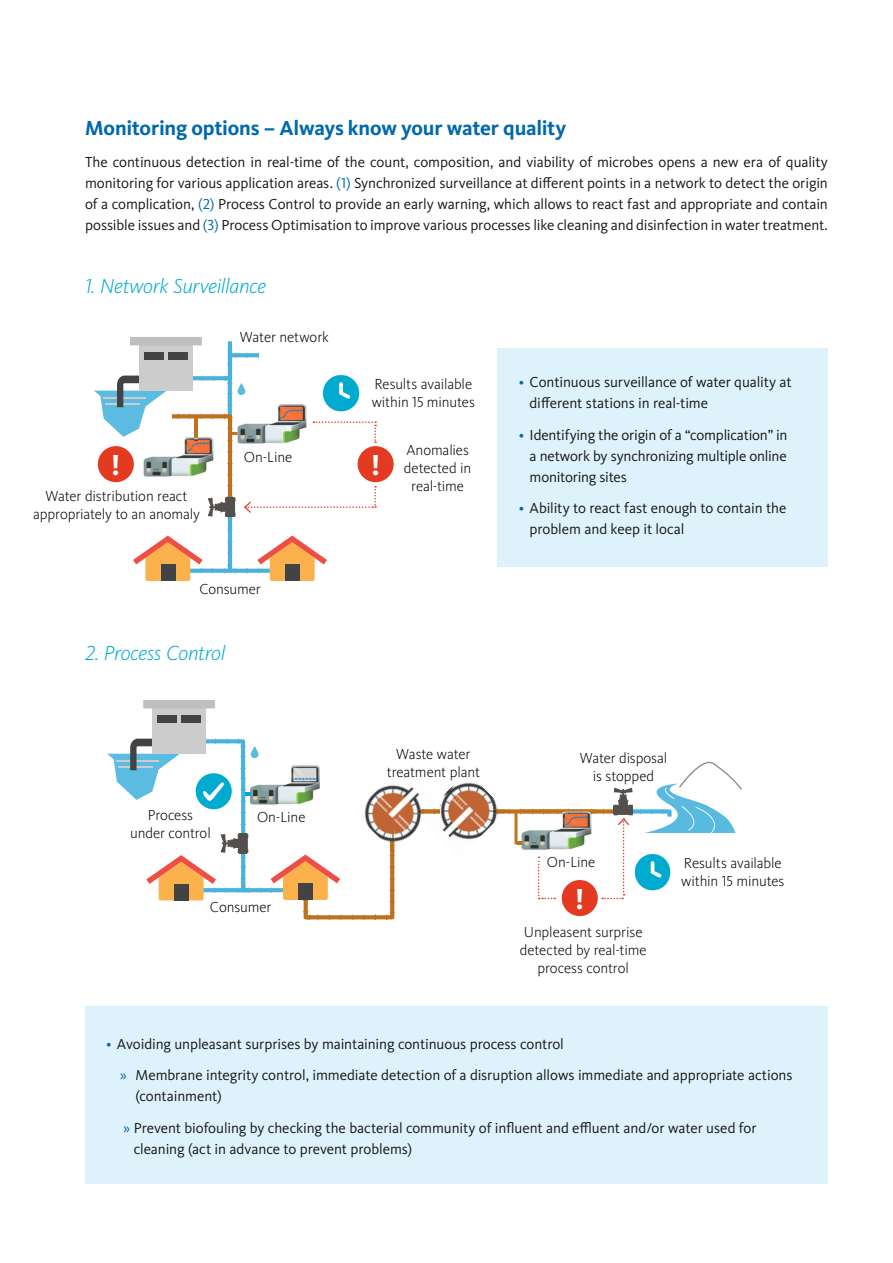
<style>
.page{position:relative;width:893px;height:1263px;background:#fff}
.page>*{position:absolute;margin:0;border:0;box-sizing:border-box;transform-origin:0 0}
.t1{font:700 30px "Kievit Pro";color:#fff}
.t2{font:700 21px "Kievit Pro";letter-spacing:-.01em;color:#0069ad}
.t3{font:italic 300 21px "Kievit Pro";letter-spacing:-.015em;color:#00abd0}
.t4{font:15px/21px "Kievit Pro";letter-spacing:-.01em;color:#151616}
.t5{font:300 15px/18px "Kievit Pro";letter-spacing:-.01em;color:#010206;text-align:center}
.s1{color:#0069ad}
.s2{color:#0068ab}
.s3{color:#0069b1}
.s4{color:#0068b0}
</style>
<div class="page">
<div style="left:153px;top:708px;width:53px;height:46px;background:#cccccd"></div>
<div style="left:143px;top:700px;width:72px;height:8px;background:#bebfbe"></div>
<div style="left:181px;top:715px;width:20px;height:7px;background:#424344"></div>
<div style="left:158px;top:715px;width:19px;height:7px;background:#424344"></div>
<img style="left:399px;top:786px;width:21px;height:55px">
<img style="left:441px;top:782px;width:52px;height:58px">
<img style="left:420px;top:804px;width:21px;height:18px">
<svg style="left:411px;top:809px;width:29px;height:5px"></svg>
<div style="left:562px;top:880px;width:36px;height:36px;background:#e53a22;border-radius:50%"></div>
<svg style="left:493px;top:761px;width:249px;height:138px"></svg>
<img style="left:631px;top:851px;width:43px;height:42px">
<div style="left:358px;top:446px;width:36px;height:36px;background:#e53a22;border-radius:50%"></div>
<div style="left:498px;top:348px;width:330px;height:218px;background:#def2fb"></div>
<div style="left:85px;top:1006px;width:743px;height:178px;background:#def2fb"></div>
<svg style="left:107px;top:735px;width:292px;height:186px"></svg>
<div style="left:174px;top:884px;width:15px;height:16px;background:#424344"></div>
<svg style="left:94px;top:337px;width:282px;height:244px"></svg>
<div style="left:98px;top:446px;width:36px;height:36px;background:#e53a22;border-radius:50%"></div>
<h2 class="t2" style="left:85px;top:115px;width:483px">Monitoring options – Always know your water quality</h2>
<p class="t4" style="left:85px;top:151px;width:744px;text-align:justify">The continuous detection in real-time of the count, composition, and viability of microbes opens a new era of quality monitoring for various application areas. <span class="s1">(1)</span> Synchronized surveillance at different points in a network to detect the origin of a complication, <span class="s2">(2)</span> Process Control to provide an early warning, which allows to react fast and appropriate and contain possible issues and <span class="s2">(3)</span> Process Optimisation to improve various processes like cleaning and disinfection in water treatment.</p>
<h2 class="t3" style="left:85px;top:273px;width:183px">1. Network Surveillance</h2>
<p class="t5" style="left:240px;top:328px;width:91px">Water network</p>
<h1 class="t1" style="left:111px;top:447px;width:11px">!</h1>
<p class="t5" style="left:33px;top:487px;width:168px">Water distribution react appropriately to an anomaly</p>
<p class="t5" style="left:244px;top:448px;width:50px">On-Line</p>
<p class="t5" style="left:199px;top:579px;width:63px">Consumer</p>
<h2 class="t3" style="left:85px;top:640px;width:142px">2. Process Control</h2>
<p class="t5" style="left:130px;top:806px;width:82px">Process under control</p>
<p class="t5" style="left:257px;top:808px;width:50px">On-Line</p>
<p class="t5" style="left:210px;top:897px;width:63px">Consumer</p>
<p class="t5" style="left:372px;top:375px;width:105px;text-align:left">Results available within 15 minutes</p>
<h1 class="t1" style="left:371px;top:447px;width:11px">!</h1>
<p class="t5" style="left:404px;top:441px;width:69px">Anomalies detected in real-time</p>
<p class="t4" style="left:530px;top:371px;width:264px;text-indent:-11px"><span class="s3">•</span> Continuous surveillance of water quality at different stations in real-time</p>
<p class="t4" style="left:530px;top:424px;width:260px;text-align:justify;text-indent:-11px"><span class="s4">•</span> Identifying the origin of a “complication” in a network by synchronizing multiple online monitoring sites</p>
<p class="t4" style="left:530px;top:497px;width:258px;text-indent:-11px"><span class="s4">•</span> Ability to react fast enough to contain the problem and keep it local</p>
<p class="t5" style="left:387px;top:744px;width:95px">Waste water treatment plant</p>
<p class="t5" style="left:580px;top:749px;width:89px">Water disposal is stopped</p>
<p class="t5" style="left:547px;top:853px;width:50px">On-Line</p>
<p class="t5" style="left:681px;top:854px;width:105px;text-align:left">Results available within 15 minutes</p>
<h1 class="t1" style="left:575px;top:881px;width:11px">!</h1>
<p class="t5" style="left:520px;top:922px;width:128px">Unpleasent surprise detected by real-time process control</p>
<p class="t4" style="left:120px;top:1028px;width:674px;line-height:31.5px;text-indent:-14px"><span class="s3">•</span> Avoiding unpleasant surprises by maintaining continuous process control<br><span class="s3">»</span> Membrane integrity control, immediate detection of a disruption allows immediate and appropriate actions</p>
<p class="t4" style="left:123px;top:1080px;width:635px;line-height:31.5px;text-indent:12px">(containment)<br><span class="s3">»</span> Prevent biofouling by checking the bacterial community of influent and effluent and/or water used for</p>
<p class="t4" style="left:134px;top:1138px;width:280px">cleaning (act in advance to prevent problems)</p>
</div>
